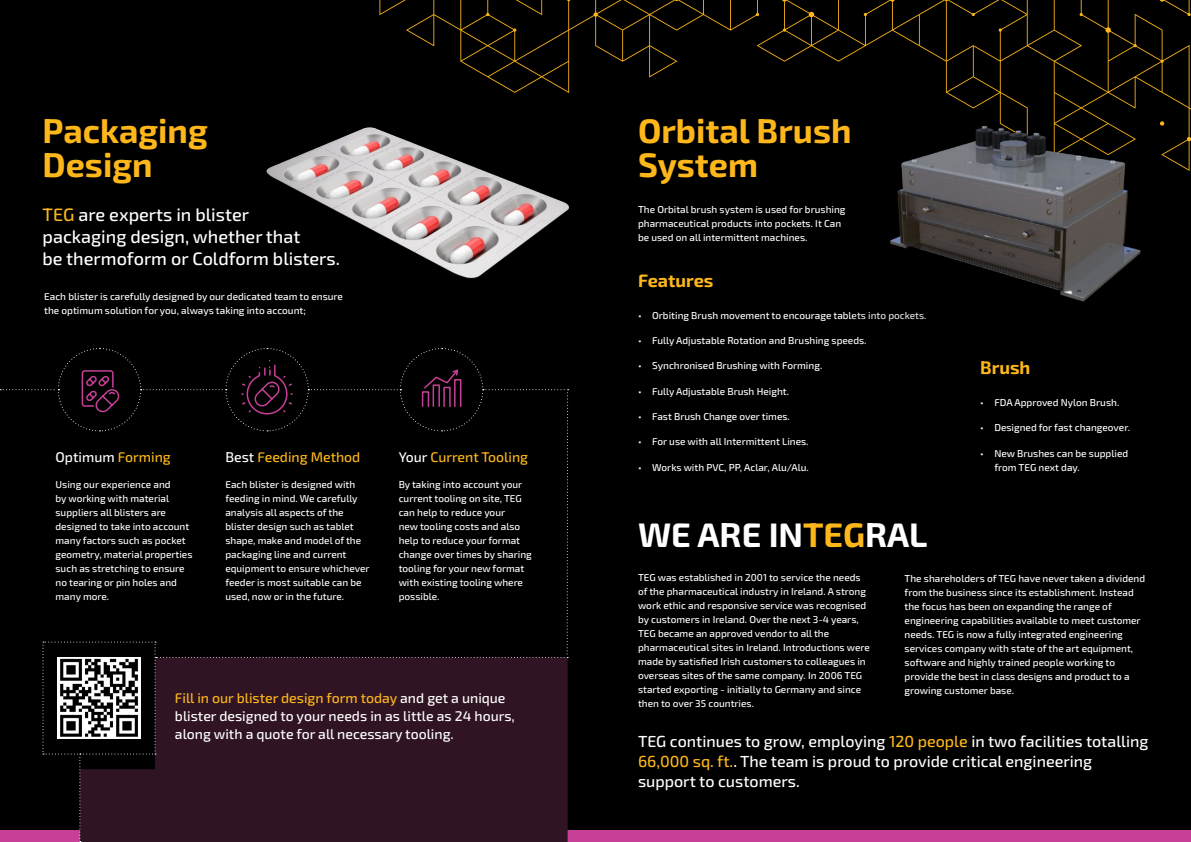
<style>
.page{position:relative;width:1191px;height:842px;background:#000}
.page>*{position:absolute;margin:0;border:0;box-sizing:border-box;transform-origin:0 0}
.t1{font:700 34px/34px "Exo 2";color:#fdb71a}
.t2{font:700 34px "Exo 2";color:#fff}
.t3{font:500 18px/22px "Exo 2";color:#fff}
.t4{font:700 18px "Exo 2";color:#fdb71a}
.t5{font:500 16px/20px "Exo 2";color:#fff}
.t6{font:500 14px/18px "Exo 2";color:#fff}
.t7{font:500 14px "Exo 2";color:#fdb71a}
.t8{font:500 10px/14px "Exo 2";color:#fff}
.s1{color:#fdb71a}
.s2{color:#fff}
</style>
<div class="page">
<div style="left:0;top:830px;width:1191px;height:12px;background:#c64097"></div>
<svg style="left:0;top:348px;width:568px;height:494px"></svg>
<svg style="left:379px;top:0;width:812px;height:171px"></svg>
<svg style="left:1160px;top:121px;width:4px;height:5px"></svg>
<img style="left:266px;top:116px;width:309px;height:163px">
<img style="left:853px;top:85px;width:298px;height:217px">
<h1 class="t1" style="left:43px;top:112px;width:167px">Packaging<br>Design</h1>
<h2 class="t3" style="left:43px;top:203px;width:299px"><span class="s1">TEG</span> are experts in blister<br>packaging design, whether that<br>be thermoform or Coldform blisters.</h2>
<p class="t8" style="left:44px;top:289px;width:300px">Each blister is carefully designed by our dedicated team to ensure the optimum solution for you, always taking into account;</p>
<h3 class="t6" style="left:56px;top:448px;width:117px">Optimum <span class="s1">Forming</span></h3>
<h3 class="t7" style="left:225px;top:448px;width:136px"><span class="s2">Best</span> Feeding Method</h3>
<h3 class="t7" style="left:399px;top:448px;width:131px"><span class="s2">Your</span> Current Tooling</h3>
<p class="t8" style="left:56px;top:477px;width:138px">Using our experience and<br>by working with material suppliers all blisters are designed to take into account many factors such as pocket geometry, material properties such as stretching to ensure no tearing or pin holes and many more.</p>
<p class="t8" style="left:225px;top:477px;width:146px">Each blister is designed with feeding in mind. We carefully analysis all aspects of the blister design such as tablet shape, make and model of the packaging line and current equipment to ensure whichever feeder is most suitable can be used, now or in the future.</p>
<p class="t8" style="left:399px;top:477px;width:135px">By taking into account your current tooling on site, TEG can help to reduce your<br>new tooling costs and also help to reduce your format change over times by sharing tooling for your new format with existing tooling where possible.</p>
<h3 class="t6" style="left:175px;top:688px;width:341px"><span class="s1">Fill in our blister design form today</span> and get a unique blister designed to your needs in as little as 24 hours, along with a quote for all necessary tooling.</h3>
<h1 class="t1" style="left:638px;top:112px;width:215px">Orbital Brush<br>System</h1>
<p class="t8" style="left:638px;top:202px;width:209px">The Orbital brush system is used for brushing pharmaceutical products into pockets. It Can be used on all intermittent machines.</p>
<h2 class="t4" style="left:638px;top:268px;width:77px">Features</h2>
<p class="t8" style="left:638px;top:308px;width:290px">• Orbiting Brush movement to encourage tablets into pockets.</p>
<p class="t8" style="left:638px;top:333px;width:230px">• Fully Adjustable Rotation and Brushing speeds.</p>
<p class="t8" style="left:638px;top:358px;width:186px">• Synchronised Brushing with Forming.</p>
<p class="t8" style="left:638px;top:384px;width:152px">• Fully Adjustable Brush Height.</p>
<p class="t8" style="left:638px;top:409px;width:153px">• Fast Brush Change over times.</p>
<p class="t8" style="left:638px;top:434px;width:172px">• For use with all Intermittent Lines.</p>
<p class="t8" style="left:638px;top:460px;width:172px">• Works with PVC, PP, Aclar, Alu/Alu.</p>
<h1 class="t2" style="left:638px;top:512px;width:291px">WE ARE IN<span class="s1">TEG</span>RAL</h1>
<h2 class="t4" style="left:980px;top:355px;width:52px">Brush</h2>
<p class="t8" style="left:980px;top:395px;width:141px">• FDA Approved Nylon Brush.</p>
<p class="t8" style="left:980px;top:420px;width:151px">• Designed for fast changeover.</p>
<p class="t8" style="left:994px;top:446px;width:135px;text-indent:-14px">• New Brushes can be supplied from TEG next day.</p>
<p class="t8" style="left:638px;top:570px;width:233px">TEG was established in 2001 to service the needs of the pharmaceutical industry in Ireland. A strong work ethic and responsive service was recognised by customers in Ireland. Over the next 3-4 years, TEG became an approved vendor to all the pharmaceutical sites in Ireland. Introductions were made by satisfied Irish customers to colleagues in overseas sites of the same company. In 2006 TEG started exporting - initially to Germany and since then to over 35 countries.</p>
<p class="t8" style="left:904px;top:571px;width:242px">The shareholders of TEG have never taken a dividend from the business since its establishment. Instead the focus has been on expanding the range of engineering capabilities available to meet customer needs. TEG is now a fully integrated engineering services company with state of the art equipment, software and highly trained people working to provide the best in class designs and product to a growing customer base.</p>
<h3 class="t5" style="left:638px;top:731px;width:512px">TEG continues to grow, employing <span class="s1">120 people</span> in two facilities totalling<br><span class="s1">66,000 sq. ft.</span>. The team is proud to provide critical engineering support to customers.</h3>
</div>
